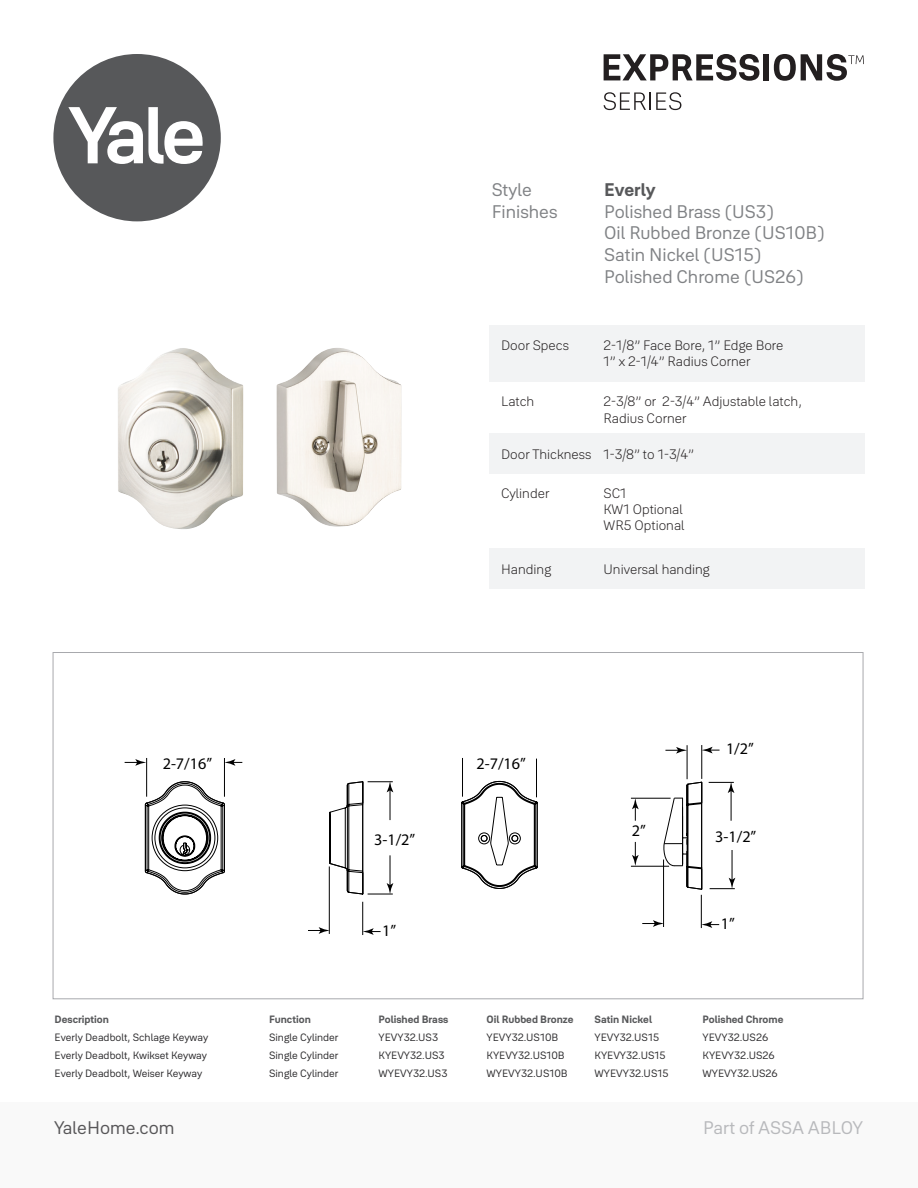
<style>
.page{position:relative;width:918px;height:1188px;background:#fff}
.page>*{position:absolute;margin:0;border:0;box-sizing:border-box;transform-origin:0 0}
.t1{font:18px "Yale Solis";color:#808285}
.t2{font:18px "Yale Solis";color:#b8b9bc}
.t3{font:18px "Yale Solis";color:#575658}
.t4{font:700 18px "Yale Solis";color:#57585a}
.t5{font:16.2px "Myriad Pro";color:#000}
.t6{font:300 13.5px/16.2px "Yale Solis";color:#231f20}
.t7{font:10.5px "Yale Solis";color:#2d2c2e}
.t8{font:700 10.5px "Yale Solis";color:#57585a}
</style>
<div class="page">
<div style="left:489px;top:325px;width:376px;height:56px;background:#f2f3f4"></div>
<div style="left:489px;top:434px;width:376px;height:40px;background:#f2f3f4"></div>
<div style="left:489px;top:548px;width:376px;height:41px;background:#f2f3f4"></div>
<img style="left:276px;top:348px;width:126px;height:179px">
<img style="left:118px;top:348px;width:126px;height:181px">
<hr style="left:462px;top:758px;width:1px;height:39px;background:#000">
<hr style="left:536px;top:759px;width:1px;height:38px;background:#000">
<svg style="left:462px;top:781px;width:75px;height:108px"></svg>
<hr style="left:663px;top:860px;width:1px;height:67px;background:#000">
<hr style="left:701px;top:895px;width:1px;height:33px;background:#000">
<svg style="left:701px;top:921px;width:18px;height:7px"></svg>
<svg style="left:642px;top:920px;width:22px;height:7px"></svg>
<hr style="left:687px;top:745px;width:1px;height:34px;background:#000">
<hr style="left:702px;top:745px;width:1px;height:34px;background:#000">
<svg style="left:702px;top:747px;width:18px;height:6px"></svg>
<svg style="left:665px;top:747px;width:22px;height:7px"></svg>
<svg style="left:663px;top:782px;width:39px;height:107px"></svg>
<hr style="left:631px;top:798px;width:40px;height:1px;background:#000">
<hr style="left:631px;top:866px;width:38px;height:1px;background:#000">
<svg style="left:632px;top:798px;width:7px;height:23px"></svg>
<svg style="left:632px;top:842px;width:7px;height:24px"></svg>
<hr style="left:731px;top:789px;width:1px;height:32px;background:#000">
<svg style="left:709px;top:782px;width:25px;height:11px"></svg>
<hr style="left:732px;top:850px;width:1px;height:31px;background:#000">
<svg style="left:710px;top:878px;width:25px;height:11px"></svg>
<svg style="left:145px;top:782px;width:80px;height:112px"></svg>
<hr style="left:146px;top:758px;width:1px;height:39px;background:#000">
<hr style="left:224px;top:758px;width:1px;height:39px;background:#000">
<svg style="left:225px;top:759px;width:17px;height:7px"></svg>
<svg style="left:125px;top:759px;width:21px;height:7px"></svg>
<hr style="left:329px;top:866px;width:1px;height:68px;background:#000">
<hr style="left:362px;top:902px;width:1px;height:33px;background:#000">
<svg style="left:363px;top:928px;width:18px;height:7px"></svg>
<svg style="left:308px;top:927px;width:22px;height:7px"></svg>
<svg style="left:329px;top:781px;width:64px;height:114px"></svg>
<svg style="left:53px;top:54px;width:168px;height:167px"></svg>
<div style="left:0;top:1102px;width:918px;height:86px;background:#f9f9f9"></div>
<svg style="left:604px;top:54px;width:155px;height:27px"></svg>
<div style="left:764px;top:54px;width:5px;height:26px;background:#231f20"></div>
<svg style="left:774px;top:54px;width:90px;height:27px"></svg>
<svg style="left:604px;top:92px;width:77px;height:18px"></svg>
<p class="t1" style="left:492px;top:179px;width:42px">Style</p>
<p class="t4" style="left:604px;top:179px;width:53px">Everly</p>
<p class="t1" style="left:492px;top:201px;width:67px">Finishes</p>
<p class="t1" style="left:604px;top:201px;width:172px">Polished Brass (US3)</p>
<p class="t1" style="left:604px;top:222px;width:222px">Oil Rubbed Bronze (US10B)</p>
<p class="t1" style="left:604px;top:244px;width:159px">Satin Nickel (US15)</p>
<p class="t1" style="left:604px;top:266px;width:201px">Polished Chrome (US26)</p>
<h2 class="t5" style="left:163px;top:753px;width:51px">2-7/16”</h2>
<p class="t6" style="left:501px;top:337px;width:69px">Door Specs</p>
<p class="t6" style="left:501px;top:394px;width:35px">Latch</p>
<p class="t6" style="left:501px;top:446px;width:92px">Door Thickness</p>
<p class="t6" style="left:501px;top:485px;width:50px">Cylinder</p>
<p class="t6" style="left:501px;top:561px;width:52px">Handing</p>
<p class="t6" style="left:604px;top:337px;width:181px">2-1/8” Face Bore, 1” Edge Bore<br>1” x 2-1/4” Radius Corner</p>
<p class="t6" style="left:604px;top:394px;width:200px">2-3/8” or 2-3/4” Adjustable latch,<br>Radius Corner</p>
<p class="t6" style="left:604px;top:446px;width:92px">1-3/8” to 1-3/4”</p>
<p class="t6" style="left:604px;top:485px;width:83px">SC1<br>KW1 Optional<br>WR5 Optional</p>
<p class="t6" style="left:604px;top:561px;width:108px">Universal handing</p>
<h2 class="t5" style="left:374px;top:830px;width:43px">3-1/2”</h2>
<h2 class="t5" style="left:382px;top:921px;width:16px">1”</h2>
<h2 class="t5" style="left:476px;top:753px;width:51px">2-7/16”</h2>
<h2 class="t5" style="left:632px;top:820px;width:16px">2”</h2>
<h2 class="t5" style="left:726px;top:739px;width:29px">1/2”</h2>
<h2 class="t5" style="left:715px;top:826px;width:43px">3-1/2”</h2>
<h2 class="t5" style="left:721px;top:914px;width:16px">1”</h2>
<p class="t8" style="left:55px;top:1013px;width:56px">Description</p>
<p class="t8" style="left:269px;top:1013px;width:43px">Function</p>
<p class="t8" style="left:379px;top:1013px;width:71px">Polished Brass</p>
<p class="t8" style="left:487px;top:1013px;width:88px">Oil Rubbed Bronze</p>
<p class="t8" style="left:595px;top:1013px;width:59px">Satin Nickel</p>
<p class="t8" style="left:703px;top:1013px;width:82px">Polished Chrome</p>
<p class="t7" style="left:55px;top:1031px;width:155px">Everly Deadbolt, Schlage Keyway</p>
<p class="t7" style="left:269px;top:1031px;width:71px">Single Cylinder</p>
<p class="t7" style="left:379px;top:1031px;width:61px">YEVY32.US3</p>
<p class="t7" style="left:487px;top:1031px;width:73px">YEVY32.US10B</p>
<p class="t7" style="left:595px;top:1031px;width:66px">YEVY32.US15</p>
<p class="t7" style="left:703px;top:1031px;width:67px">YEVY32.US26</p>
<p class="t7" style="left:55px;top:1049px;width:154px">Everly Deadbolt, Kwikset Keyway</p>
<p class="t7" style="left:269px;top:1049px;width:71px">Single Cylinder</p>
<p class="t7" style="left:379px;top:1049px;width:67px">KYEVY32.US3</p>
<p class="t7" style="left:487px;top:1049px;width:80px">KYEVY32.US10B</p>
<p class="t7" style="left:595px;top:1049px;width:73px">KYEVY32.US15</p>
<p class="t7" style="left:703px;top:1049px;width:74px">KYEVY32.US26</p>
<p class="t7" style="left:55px;top:1067px;width:149px">Everly Deadbolt, Weiser Keyway</p>
<p class="t7" style="left:269px;top:1067px;width:71px">Single Cylinder</p>
<p class="t7" style="left:379px;top:1067px;width:70px">WYEVY32.US3</p>
<p class="t7" style="left:487px;top:1067px;width:83px">WYEVY32.US10B</p>
<p class="t7" style="left:595px;top:1067px;width:75px">WYEVY32.US15</p>
<p class="t7" style="left:703px;top:1067px;width:77px">WYEVY32.US26</p>
<h1 class="t3" style="left:54px;top:1117px;width:122px">YaleHome.com</h1>
<h1 class="t2" style="left:703px;top:1117px;width:161px">Part of ASSA ABLOY</h1>
</div>
